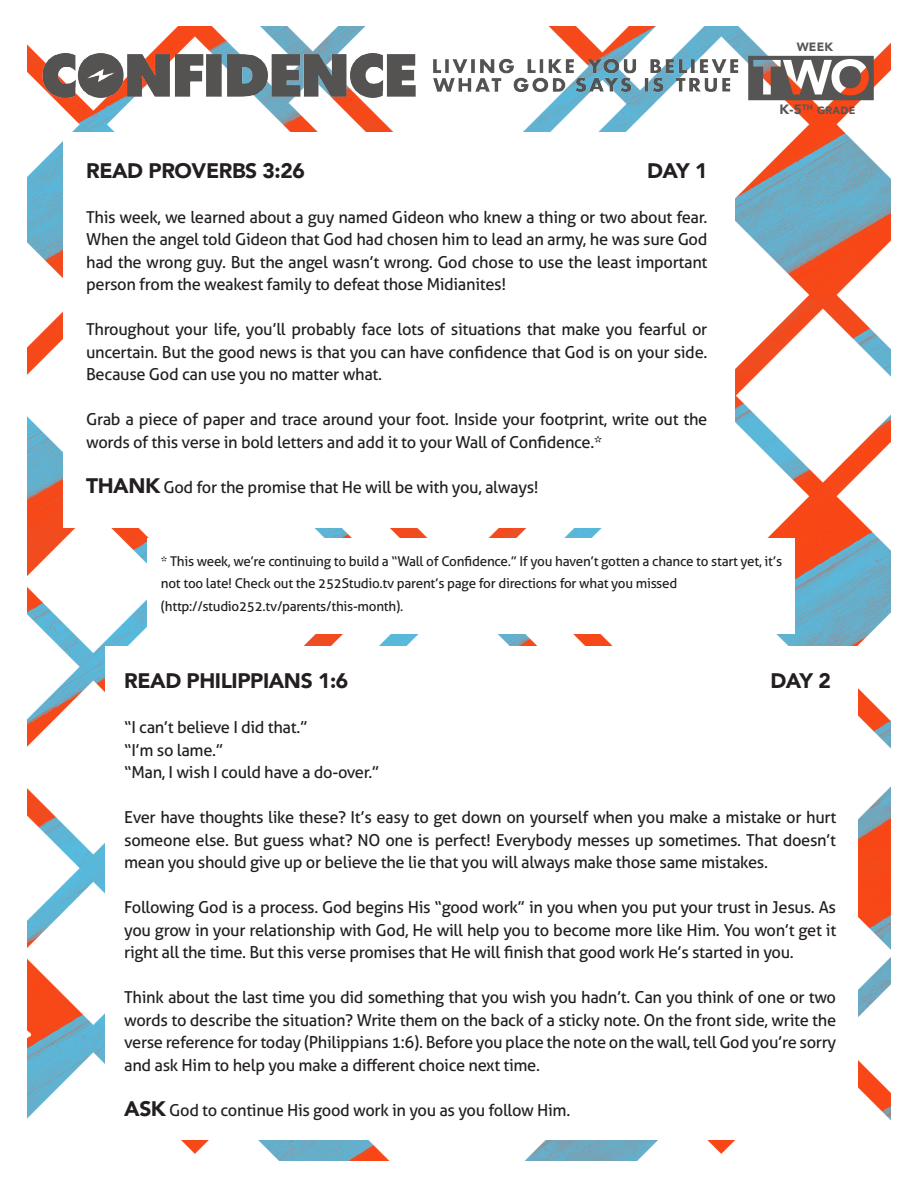
<style>
.page{position:relative;width:918px;height:1188px;background:#fff}
.page>*{position:absolute;margin:0;border:0;box-sizing:border-box;transform-origin:0 0}
.t1{font:900 21px "Avenir";letter-spacing:-.02em;color:#231f20}
.t2{font:16.5px/22.5px "Aller";letter-spacing:-.02em;color:#231f20;text-align:justify}
.t3{font:13.5px/22.5px "Aller";letter-spacing:-.02em;color:#231f20}
.t4{font:900 12px "Avenir";color:#565554}
.t5{font:900 10.5px "Avenir";letter-spacing:.02em;color:#565554}
.s1{font-family:"Avenir";font-weight:900;font-size:21px}
.s2{font-size:13.5px}
</style>
<div class="page">
<img style="left:27px;top:32px;width:864px;height:1129px">
<div style="left:147px;top:538px;width:648px;height:96px;background:#fff"></div>
<div style="left:105px;top:646px;width:753px;height:494px;background:#fff"></div>
<img style="left:27px;top:26px;width:717px;height:1088px">
<svg style="left:748px;top:56px;width:126px;height:44px"></svg>
<p class="t4" style="left:797px;top:36px;width:38px">WEEK</p>
<p class="t1" style="left:86px;top:153px;width:220px">READ PROVERBS 3:26</p>
<p class="t2" style="left:86px;top:206px;width:623px">This week, we learned about a guy named Gideon who knew a thing or two about fear.<br>When the angel told Gideon that God had chosen him to lead an army, he was sure God had the wrong guy. But the angel wasn’t wrong. God chose to use the least important person from the weakest family to defeat those Midianites!</p>
<p class="t2" style="left:86px;top:318px;width:623px">Throughout your life, you’ll probably face lots of situations that make you fearful or uncertain. But the good news is that you can have confidence that God is on your side.<br>Because God can use you no matter what.</p>
<p class="t2" style="left:86px;top:408px;width:623px">Grab a piece of paper and trace around your foot. Inside your footprint, write out the words of this verse in bold letters and add it to your Wall of Confidence.*</p>
<p class="t2" style="left:86px;top:476px;width:454px"><span class="s1">THANK</span> God for the promise that He will be with you, always!</p>
<p class="t1" style="left:647px;top:153px;width:62px">DAY 1</p>
<p class="t5" style="left:780px;top:102px;width:77px"><span class="s2">K-5</span><sup>TH</sup> GRADE</p>
<p class="t3" style="left:161px;top:550px;width:623px">* This week, we’re continuing to build a “Wall of Confidence.” If you haven’t gotten a chance to start yet, it’s not too late! Check out the 252Studio.tv parent’s page for directions for what you missed (http://studio252.tv/parents/this-month).</p>
<p class="t1" style="left:124px;top:663px;width:226px">READ PHILIPPIANS 1:6</p>
<p class="t2" style="left:124px;top:716px;width:257px;text-align:left">“I can’t believe I did that.”<br>“I’m so lame.”<br>“Man, I wish I could have a do-over.”</p>
<p class="t2" style="left:124px;top:806px;width:714px">Ever have thoughts like these? It’s easy to get down on yourself when you make a mistake or hurt someone else. But guess what? NO one is perfect! Everybody messes up sometimes. That doesn’t mean you should give up or believe the lie that you will always make those same mistakes.</p>
<p class="t2" style="left:124px;top:896px;width:714px">Following God is a process. God begins His “good work” in you when you put your trust in Jesus. As you grow in your relationship with God, He will help you to become more like Him. You won’t get it right all the time. But this verse promises that He will finish that good work He’s started in you.</p>
<p class="t2" style="left:124px;top:986px;width:714px">Think about the last time you did something that you wish you hadn’t. Can you think of one or two words to describe the situation? Write them on the back of a sticky note. On the front side, write the verse reference for today (Philippians 1:6). Before you place the note on the wall, tell God you’re sorry and ask Him to help you make a different choice next time.</p>
<p class="t2" style="left:124px;top:1099px;width:448px"><span class="s1">ASK</span> God to continue His good work in you as you follow Him.</p>
<p class="t1" style="left:770px;top:663px;width:62px">DAY 2</p>
</div>
